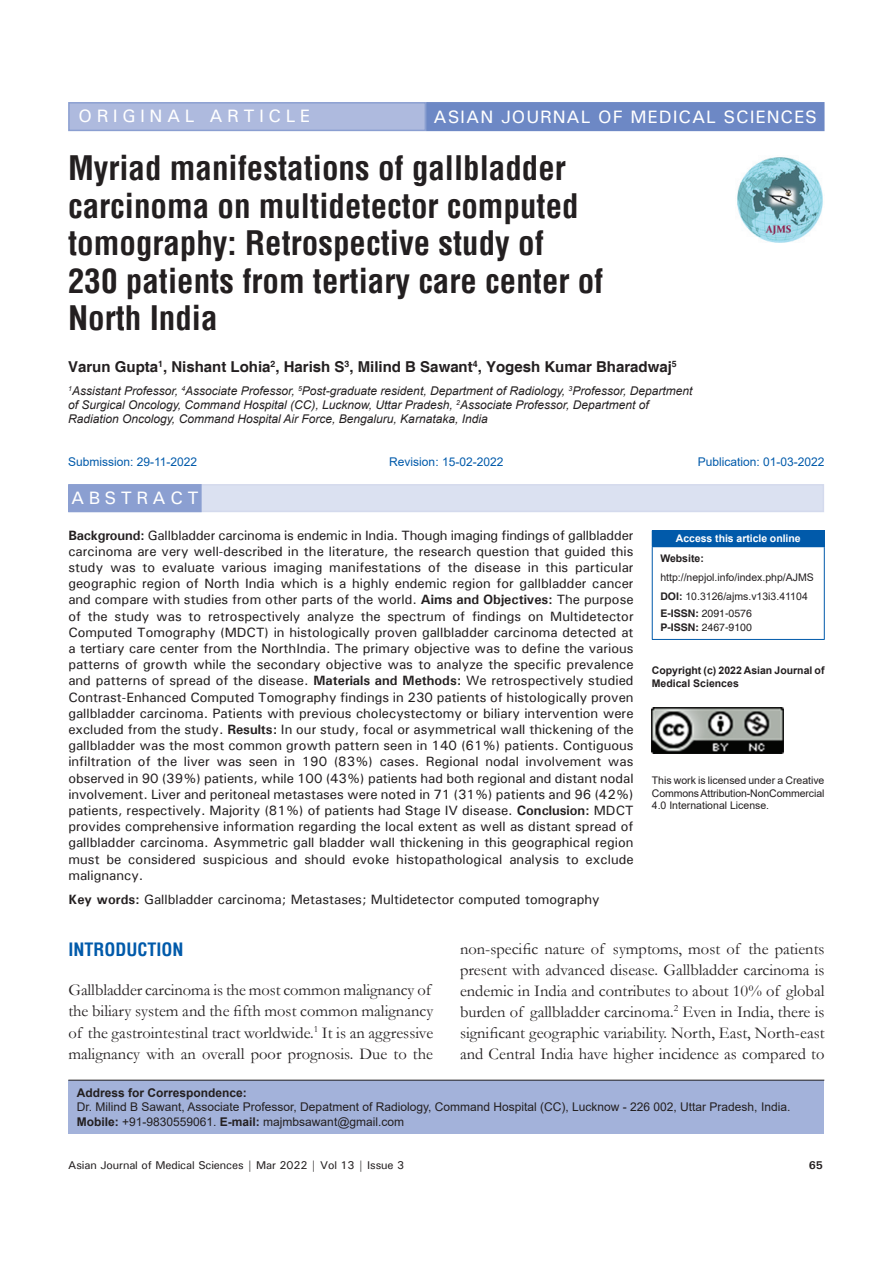
<style>
.page{position:relative;width:893px;height:1263px;background:#fff}
.page>*{position:absolute;margin:0;border:0;box-sizing:border-box;transform-origin:0 0}
.AT{font:700 condensed 33px/37.5px "Helvetica";color:#231f20}
.AH{font:500 18px "Univers";letter-spacing:.05em;color:#fff}
.AH-2{font:500 18px "Univers";letter-spacing:.25em;color:#fff}
.t1{font:700 condensed 18px "Helvetica";color:#015aaa}
.ABSH{font:500 18px "Univers";letter-spacing:.25em;color:#fff}
.TX{font:16.5px/21.1px "Garamond";color:#231f20}
.AU{font:700 15px "Helvetica";color:#231f20}
.ABS{font:500 13.5px/16.2px "Univers";letter-spacing:.005em;color:#231f20;text-align:justify}
.KWD{font:500 13.5px "Univers";color:#231f20}
.AFF{font:italic 12px/14.4px "Arial";color:#231f20}
.ADD{font:12px/14.4px "Arial";color:#231f20}
.HIS{font:12px "Arial";color:#015aaa}
.t2{font:500 11.25px "Univers";letter-spacing:-.01em;color:#231f20}
.t3{font:700 11.25px "Univers";color:#231f20}
.License{font:10.5px/12.6px "Arial";letter-spacing:-.01em;color:#231f20;text-align:justify}
.License-2{font:700 10.5px/12.6px "Arial";color:#231f20}
.Web{font:10.5px/18.8px "Arial";color:#231f20}
.ISSN{font:10.5px/14.2px "Helvetica";color:#231f20}
.DOI{font:10.5px "Arial";color:#231f20}
.t4{font:700 10.5px "Arial";letter-spacing:-.005em;color:#fff}
.s1{font-weight:700}
</style>
<div class="page">
<div style="left:69px;top:484px;width:755px;height:28px;background:#dbe1f1"></div>
<div style="left:69px;top:485px;width:132px;height:26px;background:#8b9fd1"></div>
<div style="left:68px;top:484px;width:134px;height:28px;border:2px solid #8b9fd1"></div>
<div style="left:68px;top:1080px;width:756px;height:54px;background:#a3b2da"></div>
<hr style="left:68px;top:1080px;width:756px;height:1px;background:#231f20">
<img style="left:737px;top:157px;width:86px;height:86px">
<div style="left:652px;top:531px;width:172px;height:16px;background:#015aaa"></div>
<hr style="left:652px;top:530px;width:173px;height:1px;background:#015aaa">
<svg style="left:824px;top:531px;width:1px;height:15px"></svg>
<hr style="left:652px;top:547px;width:1px;height:92px;background:#015aaa">
<hr style="left:652px;top:546px;width:173px;height:1px;background:#015aaa">
<hr style="left:824px;top:547px;width:1px;height:92px;background:#015aaa">
<hr style="left:652px;top:639px;width:173px;height:1px;background:#015aaa">
<img style="left:652px;top:707px;width:132px;height:47px">
<div style="left:69px;top:103px;width:356px;height:27px;background:#aebade"></div>
<div style="left:68px;top:102px;width:358px;height:29px;border:2px solid #8b9fd1"></div>
<div style="left:427px;top:103px;width:397px;height:27px;background:#6d88c5"></div>
<div style="left:426px;top:102px;width:398px;height:29px;border:2px solid #6d88c5"></div>
<p class="AH-2" style="left:79px;top:105px;width:233px">ORIGINAL ARTICLE</p>
<p class="AH" style="left:434px;top:105px;width:385px">ASIAN JOURNAL OF MEDICAL SCIENCES</p>
<p class="AT" style="left:68px;top:149px;width:537px">Myriad manifestations of gallbladder carcinoma on multidetector computed tomography: Retrospective study of<br>230 patients from tertiary care center of North India</p>
<p class="AU" style="left:68px;top:357px;width:610px">Varun Gupta<sup>1</sup>, Nishant Lohia<sup>2</sup>, Harish S<sup>3</sup>, Milind B Sawant<sup>4</sup>, Yogesh Kumar Bharadwaj<sup>5</sup></p>
<p class="AFF" style="left:68px;top:383px;width:626px"><sup>1</sup>Assistant Professor, <sup>4</sup>Associate Professor, <sup>5</sup>Post-graduate resident, Department of Radiology, <sup>3</sup>Professor, Department of Surgical Oncology, Command Hospital (CC), Lucknow, Uttar Pradesh, <sup>2</sup>Associate Professor, Department of<br>Radiation Oncology, Command Hospital Air Force, Bengaluru, Karnataka, India</p>
<p class="HIS" style="left:68px;top:454px;width:131px">Submission: 29-11-2022</p>
<p class="HIS" style="left:389px;top:454px;width:116px">Revision: 15-02-2022</p>
<p class="HIS" style="left:698px;top:454px;width:128px">Publication: 01-03-2022</p>
<p class="ABSH" style="left:71px;top:487px;width:129px">ABSTRACT</p>
<p class="ABS" style="left:68px;top:526px;width:567px"><span class="s1">Background:</span> Gallbladder carcinoma is endemic in India. Though imaging findings of gallbladder carcinoma are very well-described in the literature, the research question that guided this study was to evaluate various imaging manifestations of the disease in this particular geographic region of North India which is a highly endemic region for gallbladder cancer and compare with studies from other parts of the world. <span class="s1">Aims and Objectives:</span> The purpose of the study was to retrospectively analyze the spectrum of findings on Multidetector Computed Tomography (MDCT) in histologically proven gallbladder carcinoma detected at a tertiary care center from the NorthIndia. The primary objective was to define the various patterns of growth while the secondary objective was to analyze the specific prevalence and patterns of spread of the disease. <span class="s1">Materials and Methods:</span> We retrospectively studied Contrast-Enhanced Computed Tomography findings in 230 patients of histologically proven gallbladder carcinoma. Patients with previous cholecystectomy or biliary intervention were excluded from the study. <span class="s1">Results:</span> In our study, focal or asymmetrical wall thickening of the gallbladder was the most common growth pattern seen in 140 (61%) patients. Contiguous infiltration of the liver was seen in 190 (83%) cases. Regional nodal involvement was observed in 90 (39%) patients, while 100 (43%) patients had both regional and distant nodal involvement. Liver and peritoneal metastases were noted in 71 (31%) patients and 96 (42%) patients, respectively. Majority (81%) of patients had Stage IV disease. <span class="s1">Conclusion:</span> MDCT provides comprehensive information regarding the local extent as well as distant spread of gallbladder carcinoma. Asymmetric gall bladder wall thickening in this geographical region must be considered suspicious and should evoke histopathological analysis to exclude malignancy.</p>
<p class="KWD" style="left:68px;top:891px;width:533px"><span class="s1">Key words:</span> Gallbladder carcinoma; Metastases; Multidetector computed tomography</p>
<p class="t4" style="left:676px;top:531px;width:126px">Access this article online</p>
<p class="Web" style="left:660px;top:549px;width:155px"><span class="s1">Website: </span>http://nepjol.info/index.php/AJMS</p>
<p class="DOI" style="left:660px;top:589px;width:149px"><span class="s1">DOI:</span> 10.3126/ajms.v13i3.41104</p>
<p class="ISSN" style="left:660px;top:607px;width:93px"><span class="s1">E-ISSN:</span> 2091-0576<br><span class="s1">P-ISSN:</span> 2467-9100</p>
<p class="License-2" style="left:652px;top:665px;width:174px">Copyright (c) 2022 Asian Journal of<br>Medical Sciences</p>
<p class="License" style="left:652px;top:774px;width:174px">This work is licensed under a Creative Commons Attribution-NonCommercial 4.0 International License.</p>
<h1 class="t1" style="left:68px;top:938px;width:117px">INTRODUCTION</h1>
<p class="TX" style="left:68px;top:978px;width:366px">Gallbladder carcinoma is the most common malignancy of the biliary system and the fifth most common malignancy of the gastrointestinal tract worldwide.<sup>1</sup> It is an aggressive malignancy with an overall poor prognosis. Due to the</p>
<p class="TX" style="left:460px;top:937px;width:366px;text-align:justify">non-specific nature of symptoms, most of the patients present with advanced disease. Gallbladder carcinoma is endemic in India and contributes to about 10% of global burden of gallbladder carcinoma.<sup>2</sup> Even in India, there is significant geographic variability. North, East, North-east and Central India have higher incidence as compared to</p>
<p class="ADD" style="left:77px;top:1085px;width:715px"><span class="s1">Address for Correspondence:<br></span>Dr. Milind B Sawant, Associate Professor, Depatment of Radiology, Command Hospital (CC), Lucknow - 226 002, Uttar Pradesh, India.<br><span class="s1">Mobile:</span> +91-9830559061. <span class="s1">E-mail:</span> majmbsawant@gmail.com</p>
<p class="t2" style="left:68px;top:1157px;width:337px">Asian Journal of Medical Sciences | Mar 2022 | Vol 13 | Issue 3</p>
<p class="t3" style="left:809px;top:1157px;width:16px">65</p>
</div>
